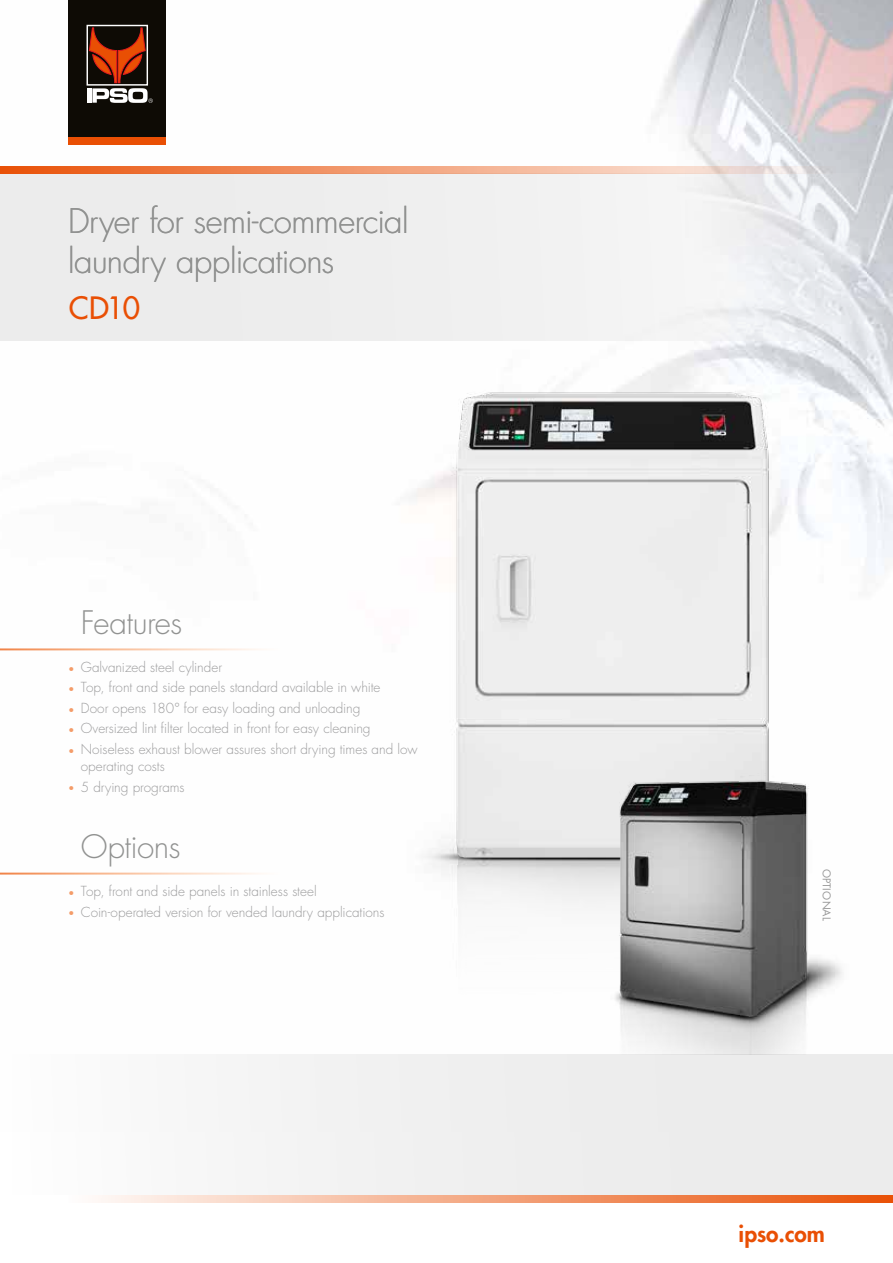
<style>
.page{position:relative;width:893px;height:1263px;background:#fff}
.page>*{position:absolute;margin:0;border:0;box-sizing:border-box;transform-origin:0 0}
.t1{font:300 33px/40.5px "Futura Std";letter-spacing:-.02em;color:#919291}
.t2{font:300 31.5px "Futura Std";letter-spacing:-.02em;color:#919291}
.t3{font:500 30px "Futura Std";color:#e94f04}
.t4{font:800 22.5px "Futura Std";color:#e94f04}
.t5{font:300 13.5px/17.1px "Futura Std";color:#9c9c9d}
.t6{font:10.5px "Futura Std";letter-spacing:.02em;color:#989898}
.s1{font-size:10.5px;color:#f49c69}
</style>
<div class="page">
<img style="left:0;top:0;width:893px;height:875px">
<div style="left:69px;top:0;width:97px;height:137px;background:#0e0b05"></div>
<svg style="left:86px;top:24px;width:67px;height:79px"></svg>
<div style="left:69px;top:137px;width:97px;height:8px;background:#e94f04"></div>
<div style="left:0;top:173px;width:891px;height:168px;background:#ececec"></div>
<svg style="left:0;top:166px;width:836px;height:7px;background:#efa27e"></svg>
<div style="left:12px;top:1054px;width:881px;height:141px;background:#ececec"></div>
<svg style="left:98px;top:1195px;width:795px;height:7px;background:#f3a47d"></svg>
<img style="left:338px;top:381px;width:533px;height:524px">
<img style="left:567px;top:747px;width:291px;height:308px">
<hr style="left:0;top:648px;width:281px;height:2px;background:#fff">
<hr style="left:0;top:873px;width:281px;height:1px;background:#fff">
<h1 class="t1" style="left:68px;top:201px;width:342px">Dryer for semi-commercial laundry applications</h1>
<h3 class="t3" style="left:69px;top:290px;width:73px">CD10</h3>
<h2 class="t2" style="left:81px;top:603px;width:103px">Features</h2>
<p class="t5" style="left:68px;top:659px;width:156px"><span class="s1">•</span> Galvanized steel cylinder</p>
<p class="t5" style="left:68px;top:679px;width:314px"><span class="s1">•</span> Top, front and side panels standard available in white</p>
<p class="t5" style="left:68px;top:700px;width:294px"><span class="s1">•</span> Door opens 180° for easy loading and unloading</p>
<p class="t5" style="left:68px;top:720px;width:304px"><span class="s1">•</span> Oversized lint filter located in front for easy cleaning</p>
<p class="t5" style="left:81px;top:741px;width:338px;text-indent:-13px"><span class="s1">•</span> Noiseless exhaust blower assures short drying times and low operating costs</p>
<p class="t5" style="left:68px;top:778px;width:118px"><span class="s1">•</span> 5 drying programs</p>
<h2 class="t2" style="left:81px;top:827px;width:101px">Options</h2>
<p class="t5" style="left:68px;top:883px;width:250px"><span class="s1">•</span> Top, front and side panels in stainless steel</p>
<p class="t5" style="left:68px;top:903px;width:318px"><span class="s1">•</span> Coin-operated version for vended laundry applications</p>
<p class="t6" style="left:833px;top:868px;width:54px;rotate:90deg">optional</p>
<h3 class="t4" style="left:739px;top:1219px;width:88px">ipso.com</h3>
</div>
